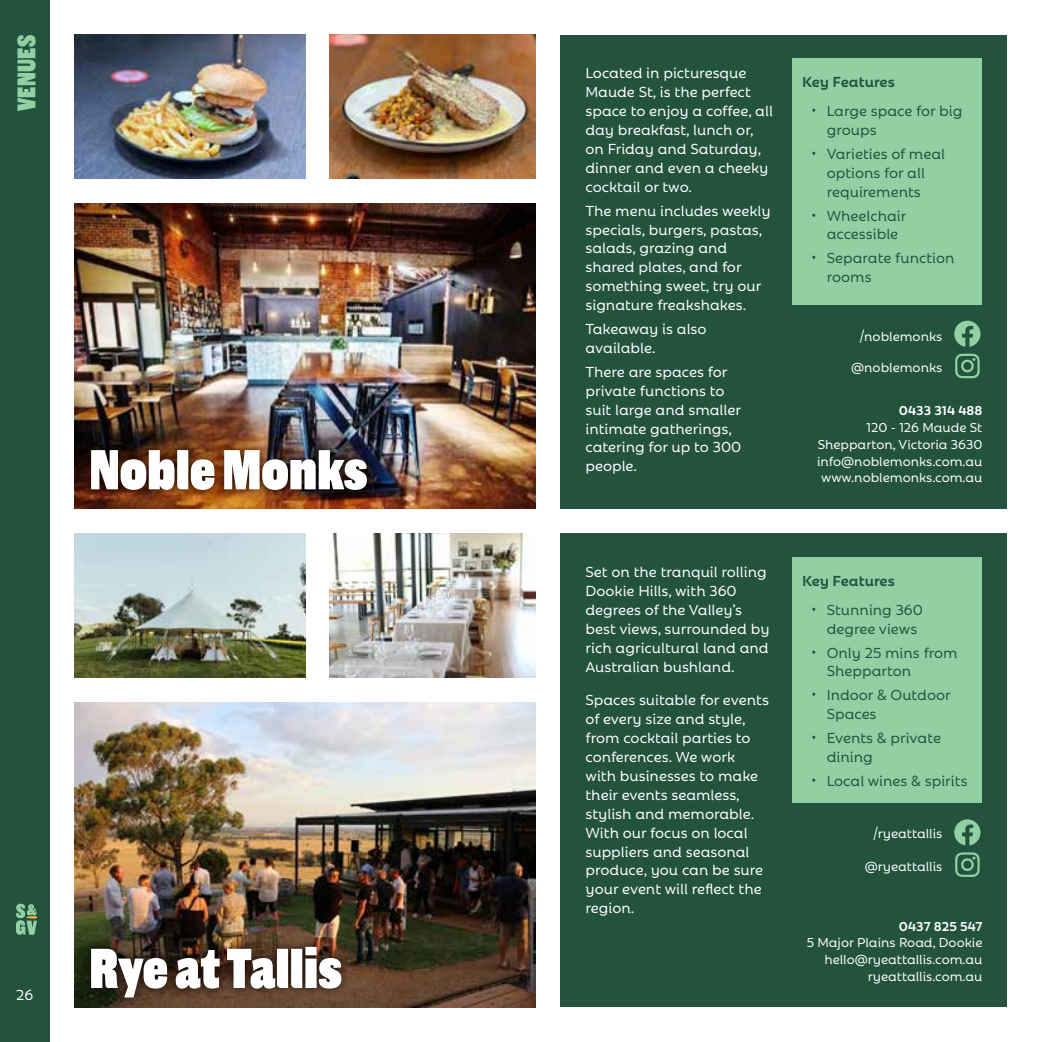
<style>
.page{position:relative;width:1042px;height:1042px;background:#fff}
.page>*{position:absolute;margin:0;border:0;box-sizing:border-box;transform-origin:0 0}
.t1{font:900 57.75px "Americane Cond";color:#fff}
.t2{font:900 26.25px "Americane Cond";letter-spacing:.015em;color:#92cfa3}
.t3{font:500 15.75px/18.9px "Rebrand Dis";color:#fff}
.t4{font:500 15.75px/18.9px "Rebrand Dis";color:#23533f}
.t5{font:700 15.75px "Rebrand Dis";color:#23533f}
.t6{font:500 14px/16.8px "Rebrand Dis";color:#fff;text-align:justify}
.t7{font:700 14px "Rebrand Dis";color:#fff}
</style>
<div class="page">
<div style="left:0;top:0;width:50px;height:1042px;background:#23533f"></div>
<svg style="left:16px;top:904px;width:21px;height:30px"></svg>
<img style="left:74px;top:203px;width:462px;height:305px">
<div style="left:561px;top:35px;width:446px;height:473px;background:#23533f"></div>
<svg style="left:954px;top:321px;width:26px;height:26px"></svg>
<img style="left:74px;top:35px;width:231px;height:144px">
<img style="left:330px;top:35px;width:206px;height:144px">
<div style="left:792px;top:58px;width:189px;height:247px;background:#92cfa3"></div>
<div style="left:82px;top:441px;width:294px;height:58px;background:#000;opacity:.75"></div>
<svg style="left:955px;top:354px;width:24px;height:24px"></svg>
<img style="left:74px;top:702px;width:462px;height:305px">
<div style="left:561px;top:533px;width:446px;height:474px;background:#23533f"></div>
<img style="left:74px;top:533px;width:231px;height:144px">
<img style="left:330px;top:533px;width:206px;height:144px">
<div style="left:82px;top:937px;width:268px;height:70px;background:#000;opacity:.75"></div>
<div style="left:792px;top:557px;width:189px;height:246px;background:#92cfa3"></div>
<svg style="left:955px;top:852px;width:24px;height:25px"></svg>
<svg style="left:954px;top:819px;width:26px;height:26px"></svg>
<h2 class="t2" style="left:11px;top:111px;width:78px;rotate:-90deg">VENUES</h2>
<h1 class="t1" style="left:89px;top:435px;width:280px">Noble Monks</h1>
<p class="t3" style="left:16px;top:984px;width:19px">26</p>
<h1 class="t1" style="left:89px;top:934px;width:254px">Rye at Tallis</h1>
<p class="t3" style="left:585px;top:62px;width:189px">Located in picturesque<br>Maude St, is the perfect space to enjoy a coffee, all day breakfast, lunch or, on Friday and Saturday, dinner and even a cheeky cocktail or two.</p>
<p class="t3" style="left:585px;top:200px;width:187px">The menu includes weekly specials, burgers, pastas, salads, grazing and shared plates, and for something sweet, try our signature freakshakes.</p>
<p class="t3" style="left:585px;top:318px;width:123px">Takeaway is also available.</p>
<p class="t3" style="left:585px;top:361px;width:157px">There are spaces for private functions to suit large and smaller intimate gatherings, catering for up to 300 people.</p>
<p class="t5" style="left:802px;top:70px;width:94px">Key Features</p>
<p class="t4" style="left:827px;top:100px;width:137px;text-indent:-16px">• Large space for big groups</p>
<p class="t4" style="left:811px;top:143px;width:136px;text-align:center">• Varieties of meal options for all requirements</p>
<p class="t4" style="left:811px;top:205px;width:97px;text-align:center">• Wheelchair accessible</p>
<p class="t4" style="left:827px;top:247px;width:129px;text-indent:-16px">• Separate function rooms</p>
<p class="t6" style="left:859px;top:327px;width:84px">/noblemonks</p>
<p class="t6" style="left:851px;top:358px;width:93px">@noblemonks</p>
<p class="t7" style="left:899px;top:399px;width:85px">0433 314 488</p>
<p class="t6" style="left:817px;top:418px;width:167px;text-indent:49px">120 - 126 Maude St Shepparton, Victoria 3630 info@noblemonks.com.au www.noblemonks.com.au</p>
<p class="t3" style="left:585px;top:561px;width:186px">Set on the tranquil rolling<br>Dookie Hills, with 360 degrees of the Valley’s best views, surrounded by rich agricultural land and<br>Australian bushland.</p>
<p class="t3" style="left:585px;top:689px;width:185px">Spaces suitable for events of every size and style, from cocktail parties to conferences. We work with businesses to make their events seamless, stylish and memorable.<br>With our focus on local suppliers and seasonal produce, you can be sure your event will reflect the region.</p>
<p class="t5" style="left:802px;top:568px;width:94px">Key Features</p>
<p class="t4" style="left:827px;top:599px;width:98px;text-indent:-16px">• Stunning 360 degree views</p>
<p class="t4" style="left:827px;top:641px;width:132px;text-indent:-16px">• Only 25 mins from<br>Shepparton</p>
<p class="t4" style="left:827px;top:684px;width:125px;text-indent:-16px">• Indoor &amp; Outdoor<br>Spaces</p>
<p class="t4" style="left:827px;top:727px;width:116px;text-indent:-16px">• Events &amp; private dining</p>
<p class="t4" style="left:811px;top:770px;width:158px">• Local wines &amp; spirits</p>
<p class="t6" style="left:873px;top:824px;width:71px">/ryeattallis</p>
<p class="t6" style="left:865px;top:856px;width:79px">@ryeattallis</p>
<p class="t7" style="left:899px;top:915px;width:85px">0437 825 547</p>
<p class="t6" style="left:807px;top:933px;width:177px;text-align:right">5 Major Plains Road, Dookie hello@ryeattallis.com.au</p>
<p class="t6" style="left:868px;top:967px;width:116px">ryeattallis.com.au</p>
</div>
